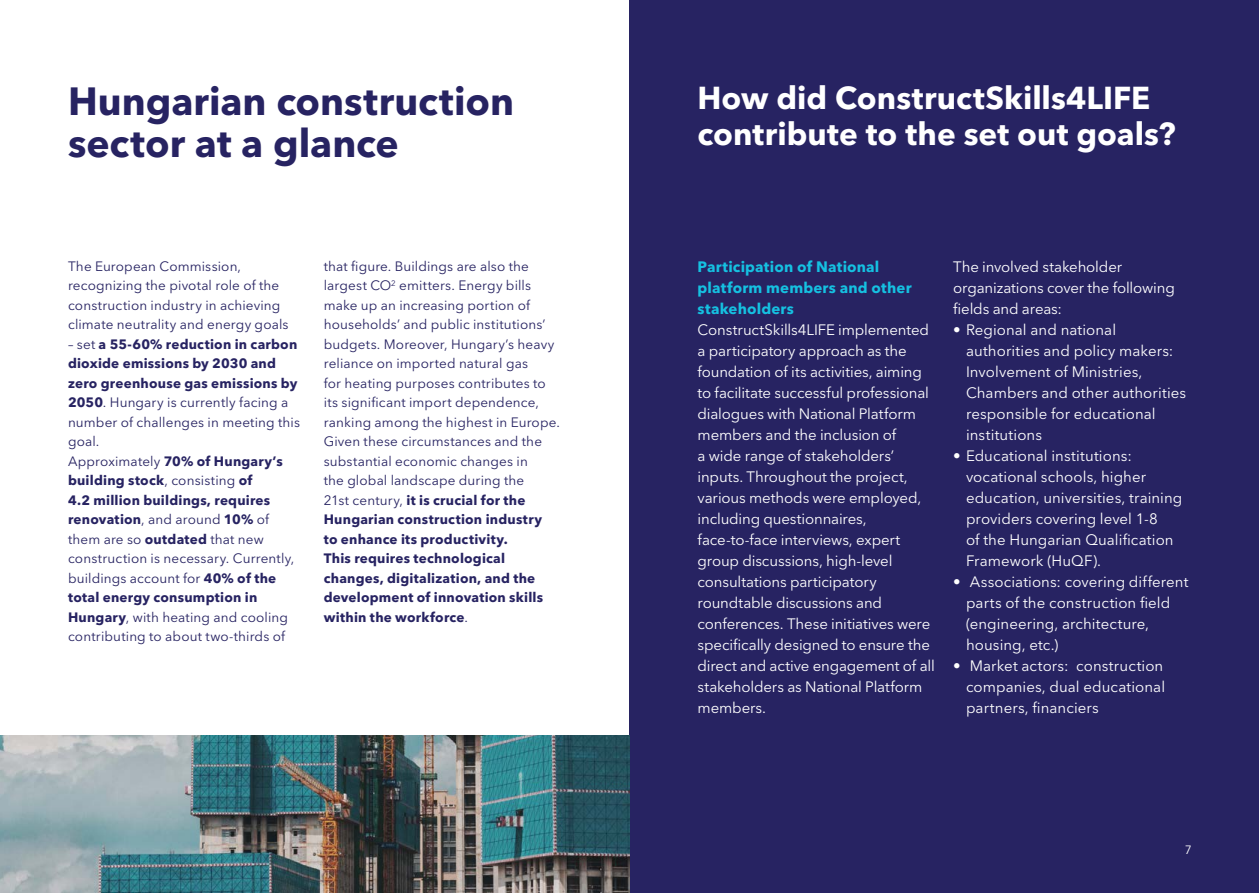
<style>
.page{position:relative;width:1259px;height:893px;background:#fff}
.page>*{position:absolute;margin:0;border:0;box-sizing:border-box;transform-origin:0 0}
.t1{font:700 39px/42px "Avenir Next LT Pro";color:#272362}
.t2{font:700 31.5px/36px "Avenir Next LT Pro";color:#fff}
.t3{font:15px/21px "Avenir Next LT Pro";letter-spacing:-.005em;color:#fff}
.t4{font:700 15px/21px "Avenir Next LT Pro";letter-spacing:.01em;color:#15c1e1}
.t5{font:13.5px/19.5px "Avenir Next LT Pro";letter-spacing:.01em;color:#272362}
.t6{font:12px "Avenir Next LT Pro";color:#fff}
.s1{font-weight:700}
</style>
<div class="page">
<div style="left:629px;top:0;width:630px;height:893px;background:#272362"></div>
<img style="left:0;top:736px;width:629px;height:157px">
<h1 class="t1" style="left:68px;top:80px;width:447px">Hungarian construction sector at a glance</h1>
<h2 class="t2" style="left:697px;top:80px;width:479px">How did ConstructSkills4LIFE contribute to the set out goals?</h2>
<p class="t5" style="left:68px;top:256px;width:222px">The European Commission, recognizing the pivotal role of the construction industry in achieving climate neutrality and energy goals</p>
<p class="t5" style="left:68px;top:334px;width:233px">– set <span class="s1">a 55-60% reduction in carbon dioxide emissions by 2030 and zero greenhouse gas emissions by<br>2050</span>. Hungary is currently facing a number of challenges in meeting this goal.<br>Approximately <span class="s1">70% of Hungary’s building stock</span>, consisting <span class="s1">of<br>4.2 million buildings, requires renovation</span>, and around <span class="s1">10%</span> of them are so <span class="s1">outdated</span> that new construction is necessary. Currently, buildings account for <span class="s1">40% of the total energy consumption in<br>Hungary</span>, with heating and cooling contributing to about two-thirds of</p>
<p class="t5" style="left:324px;top:256px;width:238px">that figure. Buildings are also the largest CO<sup>2</sup> emitters. Energy bills make up an increasing portion of households’ and public institutions’ budgets. Moreover, Hungary’s heavy reliance on imported natural gas<br>for heating purposes contributes to its significant import dependence, ranking among the highest in Europe.<br>Given these circumstances and the substantial economic changes in<br>the global landscape during the<br>21st century, <span class="s1">it is crucial for the Hungarian construction industry<br>to enhance its productivity.<br>This requires technological changes, digitalization, and the development of innovation skills within the workforce</span>.</p>
<p class="t4" style="left:697px;top:256px;width:216px">Participation of National platform members and other stakeholders</p>
<p class="t3" style="left:697px;top:319px;width:239px">ConstructSkills4LIFE implemented a participatory approach as the foundation of its activities, aiming to facilitate successful professional dialogues with National Platform members and the inclusion of<br>a wide range of stakeholders’ inputs. Throughout the project, various methods were employed, including questionnaires, face-to-face interviews, expert group discussions, high-level consultations participatory roundtable discussions and conferences. These initiatives were specifically designed to ensure the direct and active engagement of all stakeholders as National Platform members.</p>
<p class="t3" style="left:953px;top:256px;width:223px">The involved stakeholder organizations cover the following fields and areas:</p>
<p class="t3" style="left:966px;top:319px;width:222px;text-indent:-13px">• Regional and national authorities and policy makers:<br>Involvement of Ministries,<br>Chambers and other authorities responsible for educational institutions</p>
<p class="t3" style="left:966px;top:445px;width:218px;text-indent:-13px">• Educational institutions: vocational schools, higher education, universities, training providers covering level 1-8<br>of the Hungarian Qualification<br>Framework (HuQF).</p>
<p class="t3" style="left:966px;top:571px;width:224px;text-indent:-13px">• Associations: covering different parts of the construction field (engineering, architecture, housing, etc.)</p>
<p class="t3" style="left:966px;top:655px;width:201px;text-align:justify;text-indent:-13px">• Market actors: construction companies, dual educational partners, financiers</p>
<p class="t6" style="left:1184px;top:842px;width:8px">7</p>
</div>
